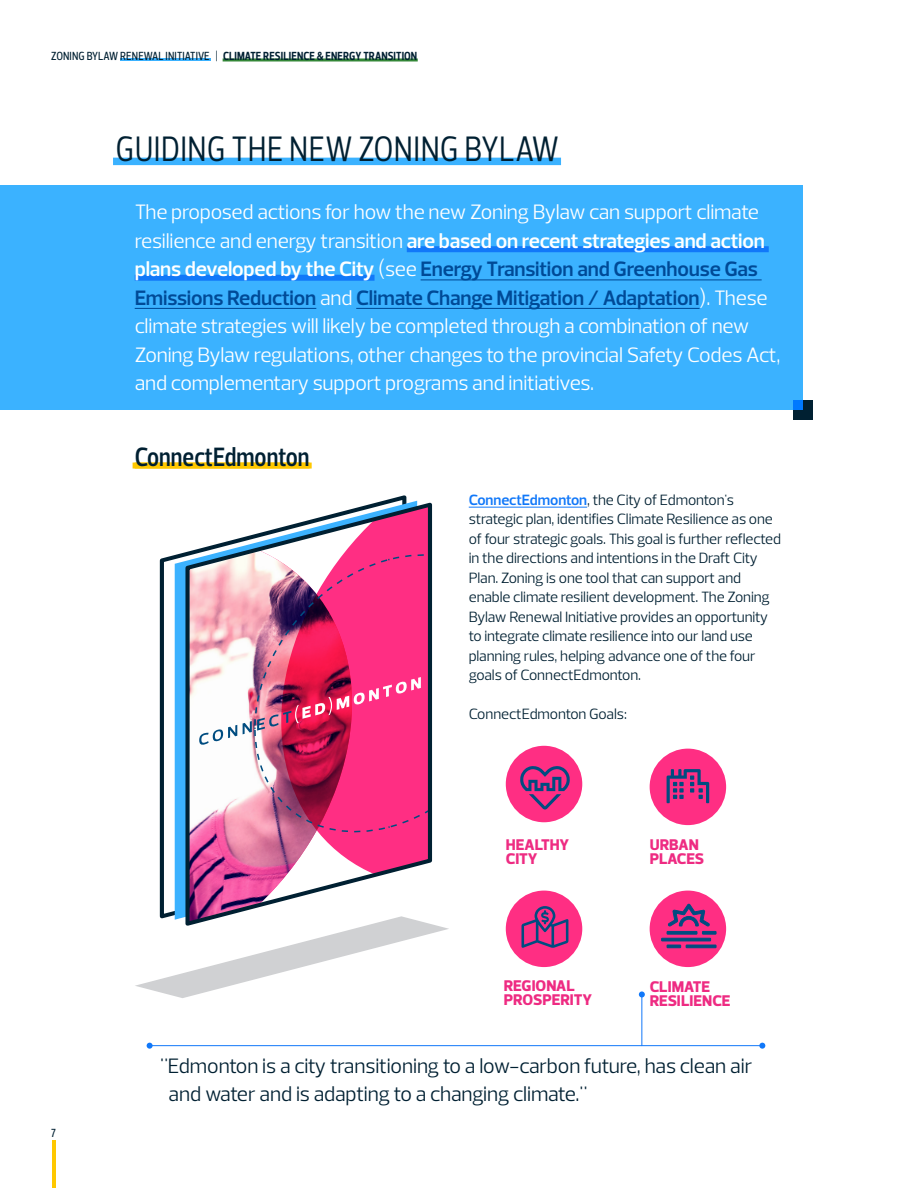
<style>
.page{position:relative;width:918px;height:1188px;background:#fff}
.page>*{position:absolute;margin:0;border:0;box-sizing:border-box;transform-origin:0 0}
.t1{font:36px "Prelo Condensed";letter-spacing:.015em;color:#002032}
.t2{font:600 27px "Prelo Condensed";color:#002032}
.t3{font:21px/28.5px "Prelo";letter-spacing:-.01em;color:#fff}
.t4{font:21px/28.5px "Prelo";letter-spacing:-.01em;color:#002032}
.t5{font:800 15.6px/14.1px "Prelo";letter-spacing:-.005em;color:#ee2b82}
.t6{font:15px/19.5px "Prelo";letter-spacing:-.005em;color:#002032}
.t7{font:700 12px "Prelo Condensed";letter-spacing:.015em;color:#002032}
.t8{font:500 12px "Prelo Condensed";color:#002032}
.s1{font-weight:500}
.s2{font-weight:600}
.s3{font-weight:600;color:#004a97}
.s4{font-weight:600;color:#1178f9}
</style>
<div class="page">
<hr style="left:150px;top:1045px;width:612px;height:1px;background:#1178f9">
<svg style="left:147px;top:1043px;width:6px;height:6px"></svg>
<svg style="left:759px;top:1043px;width:6px;height:6px"></svg>
<hr style="left:641px;top:994px;width:1px;height:52px;background:#1178f9">
<svg style="left:639px;top:991px;width:6px;height:6px"></svg>
<hr style="left:120px;top:58px;width:91px;height:3px;background:#3bb2ff">
<hr style="left:223px;top:58px;width:195px;height:3px;background:#338737">
<hr style="left:52px;top:1141px;width:4px;height:47px;background:#ffc800">
<div style="left:0;top:185px;width:803px;height:225px;background:#3bb2ff"></div>
<svg style="left:793px;top:400px;width:20px;height:20px"></svg>
<div style="left:113px;top:158px;width:448px;height:7px;background:#3bb2ff"></div>
<div style="left:407px;top:246px;width:362px;height:6px;background:#1178f9"></div>
<div style="left:135px;top:275px;width:240px;height:6px;background:#1178f9"></div>
<hr style="left:421px;top:279px;width:341px;height:1px;background:#004a97">
<hr style="left:135px;top:308px;width:181px;height:1px;background:#004a97">
<hr style="left:356px;top:308px;width:344px;height:1px;background:#004a97">
<div style="left:133px;top:463px;width:179px;height:6px;background:#ffc800"></div>
<hr style="left:469px;top:507px;width:118px;height:1px;background:#1178f9">
<svg style="left:159px;top:495px;width:248px;height:421px"></svg>
<svg style="left:175px;top:501px;width:8px;height:415px;background:#55bbfc"></svg>
<svg style="left:135px;top:916px;width:314px;height:82px"></svg>
<img style="left:183px;top:500px;width:252px;height:429px">
<div style="left:506px;top:746px;width:76px;height:76px;background:#ff2e83;border-radius:50%"></div>
<svg style="left:520px;top:766px;width:50px;height:44px"></svg>
<div style="left:650px;top:749px;width:76px;height:76px;background:#ff2e83;border-radius:50%"></div>
<svg style="left:667px;top:769px;width:42px;height:34px"></svg>
<div style="left:506px;top:891px;width:76px;height:76px;background:#ff2e83;border-radius:50%"></div>
<svg style="left:522px;top:906px;width:46px;height:42px"></svg>
<div style="left:650px;top:891px;width:76px;height:76px;background:#ff2e83;border-radius:50%"></div>
<svg style="left:661px;top:904px;width:56px;height:45px"></svg>
<p class="t7" style="left:51px;top:49px;width:368px"><span class="s1">ZONING BYLAW RENEWAL INITIATIVE |</span> CLIMATE RESILIENCE &amp; ENERGY TRANSITION</p>
<h1 class="t1" style="left:115px;top:127px;width:445px">GUIDING THE NEW ZONING BYLAW</h1>
<p class="t3" style="left:135px;top:198px;width:647px">The proposed actions for how the new Zoning Bylaw can support climate resilience and energy transition <span class="s2">are based on recent strategies and action plans developed by the City</span> (see <span class="s3">Energy Transition and Greenhouse Gas Emissions Reduction</span> and <span class="s3">Climate Change Mitigation / Adaptation</span>). These climate strategies will likely be completed through a combination of new Zoning Bylaw regulations, other changes to the provincial Safety Codes Act, and complementary support programs and initiatives.</p>
<h2 class="t2" style="left:135px;top:440px;width:176px">ConnectEdmonton</h2>
<p class="t6" style="left:469px;top:490px;width:314px"><span class="s4">ConnectEdmonton</span>, the City of Edmonton's strategic plan, identifies Climate Resilience as one of four strategic goals. This goal is further reflected in the directions and intentions in the Draft City Plan. Zoning is one tool that can support and enable climate resilient development. The Zoning Bylaw Renewal Initiative provides an opportunity to integrate climate resilience into our land use planning rules, helping advance one of the four goals of ConnectEdmonton.</p>
<p class="t6" style="left:469px;top:704px;width:160px">ConnectEdmonton Goals:</p>
<p class="t5" style="left:506px;top:837px;width:65px">HEALTHY<br>CITY</p>
<p class="t5" style="left:504px;top:978px;width:90px">REGIONAL<br>PROSPERITY</p>
<p class="t5" style="left:650px;top:837px;width:56px">URBAN<br>PLACES</p>
<p class="t5" style="left:650px;top:980px;width:82px">CLIMATE<br>RESILIENCE</p>
<p class="t8" style="left:51px;top:1125px;width:6px">7</p>
<h3 class="t4" style="left:169px;top:1051px;width:585px;text-indent:-9px">"Edmonton is a city transitioning to a low-carbon future, has clean air and water and is adapting to a changing climate."</h3>
</div>
